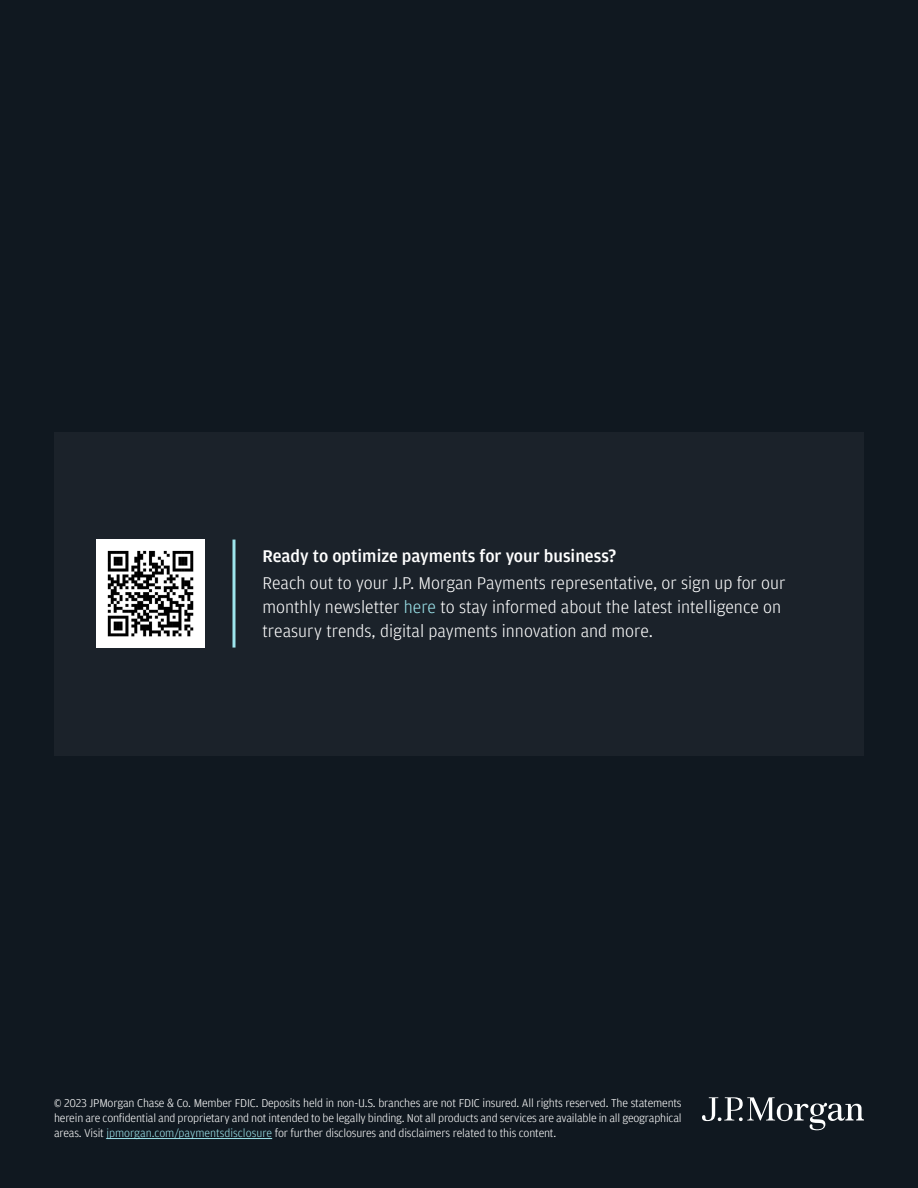
<style>
.page{position:relative;width:918px;height:1188px;background:#101820}
.page>*{position:absolute;margin:0;border:0;box-sizing:border-box;transform-origin:0 0}
.t1{font:300 18px/24px "Amplitude";color:#fff}
.t2{font:500 18px "Amplitude";color:#fff}
.t3{font:300 12px/15px "Amplitude";letter-spacing:-.015em;color:#fff;text-align:justify}
.s1{color:#9de5ec}
</style>
<div class="page">
<div style="left:54px;top:432px;width:810px;height:324px;background:#1b222a"></div>
<img style="left:97px;top:540px;width:108px;height:108px">
<svg style="left:702px;top:1097px;width:162px;height:33px"></svg>
<hr style="left:106px;top:1138px;width:166px;height:1px;background:#9de5ec">
<svg style="left:232px;top:540px;width:4px;height:108px"></svg>
<p class="t2" style="left:262px;top:546px;width:356px">Ready to optimize payments for your business?</p>
<p class="t1" style="left:262px;top:571px;width:525px">Reach out to your J.P. Morgan Payments representative, or sign up for our monthly newsletter <span class="s1">here</span> to stay informed about the latest intelligence on treasury trends, digital payments innovation and more.</p>
<p class="t3" style="left:54px;top:1096px;width:629px">© 2023 JPMorgan Chase &amp; Co. Member FDIC. Deposits held in non-U.S. branches are not FDIC insured. All rights reserved. The statements herein are confidential and proprietary and not intended to be legally binding. Not all products and services are available in all geographical areas. Visit <span class="s1">jpmorgan.com/paymentsdisclosure</span> for further disclosures and disclaimers related to this content.</p>
</div>
